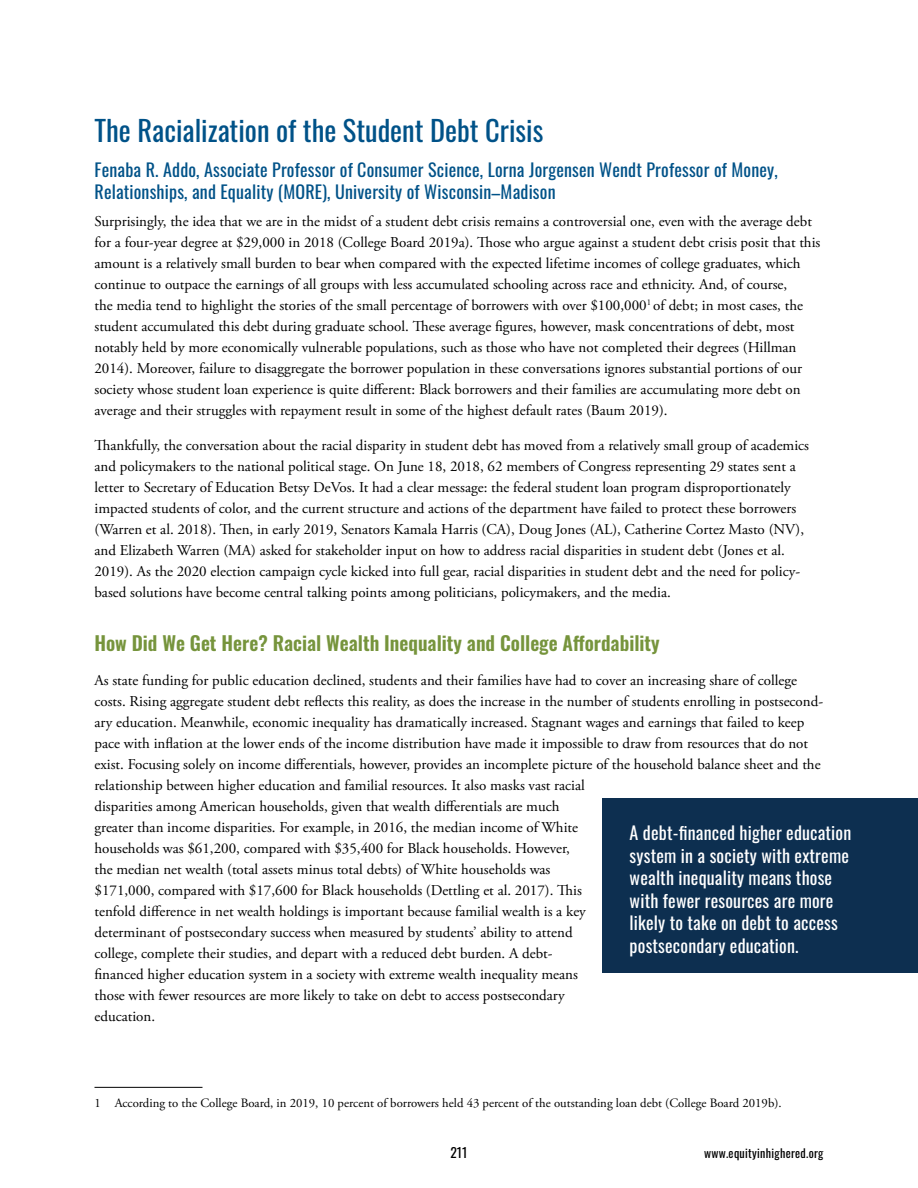
<style>
.page{position:relative;width:918px;height:1188px;background:#fff}
.page>*{position:absolute;margin:0;border:0;box-sizing:border-box;transform-origin:0 0}
.t1{font:28.5px "Oswald";color:#005288}
.t2{font:600 19.5px "Oswald";color:#76943c}
.t3{font:18px/22.5px "Oswald";letter-spacing:.01em;color:#fff}
.t4{font:18px/21.6px "Oswald";letter-spacing:.01em;color:#005288}
.t5{font:15px/21px "Adobe Garamond Pro";color:#000}
.t6{font:13.5px "Oswald";color:#000}
.t7{font:12.75px "Adobe Garamond Pro";color:#000}
.t8{font:12px "Oswald";letter-spacing:.025em;color:#000}
</style>
<div class="page">
<hr style="left:94px;top:1087px;width:108px;height:1px;background:#000">
<div style="left:603px;top:798px;width:315px;height:175px;background:#0d2f50"></div>
<h1 class="t1" style="left:94px;top:105px;width:450px">The Racialization of the Student Debt Crisis</h1>
<p class="t4" style="left:94px;top:157px;width:685px">Fenaba R. Addo, Associate Professor of Consumer Science, Lorna Jorgensen Wendt Professor of Money,<br>Relationships, and Equality (MORE), University of Wisconsin–Madison</p>
<p class="t5" style="left:94px;top:212px;width:727px">Surprisingly, the idea that we are in the midst of a student debt crisis remains a controversial one, even with the average debt for a four-year degree at $29,000 in 2018 (College Board 2019a). Those who argue against a student debt crisis posit that this amount is a relatively small burden to bear when compared with the expected lifetime incomes of college graduates, which continue to outpace the earnings of all groups with less accumulated schooling across race and ethnicity. And, of course,<br>the media tend to highlight the stories of the small percentage of borrowers with over $100,000<sup>1</sup> of debt; in most cases, the student accumulated this debt during graduate school. These average figures, however, mask concentrations of debt, most notably held by more economically vulnerable populations, such as those who have not completed their degrees (Hillman 2014). Moreover, failure to disaggregate the borrower population in these conversations ignores substantial portions of our society whose student loan experience is quite different: Black borrowers and their families are accumulating more debt on average and their struggles with repayment result in some of the highest default rates (Baum 2019).</p>
<p class="t5" style="left:94px;top:435px;width:716px">Thankfully, the conversation about the racial disparity in student debt has moved from a relatively small group of academics and policymakers to the national political stage. On June 18, 2018, 62 members of Congress representing 29 states sent a letter to Secretary of Education Betsy DeVos. It had a clear message: the federal student loan program disproportionately impacted students of color, and the current structure and actions of the department have failed to protect these borrowers (Warren et al. 2018). Then, in early 2019, Senators Kamala Harris (CA), Doug Jones (AL), Catherine Cortez Masto (NV), and Elizabeth Warren (MA) asked for stakeholder input on how to address racial disparities in student debt (Jones et al.<br>2019). As the 2020 election campaign cycle kicked into full gear, racial disparities in student debt and the need for policy&shy;based solutions have become central talking points among politicians, policymakers, and the media.</p>
<h2 class="t2" style="left:94px;top:633px;width:567px">How Did We Get Here? Racial Wealth Inequality and College Affordability</h2>
<p class="t5" style="left:94px;top:671px;width:730px">As state funding for public education declined, students and their families have had to cover an increasing share of college costs. Rising aggregate student debt reflects this reality, as does the increase in the number of students enrolling in postsecond&shy;ary education. Meanwhile, economic inequality has dramatically increased. Stagnant wages and earnings that failed to keep pace with inflation at the lower ends of the income distribution have made it impossible to draw from resources that do not exist. Focusing solely on income differentials, however, provides an incomplete picture of the household balance sheet and the relationship between higher education and familial resources. It also masks vast racial<br>disparities among American households, given that wealth differentials are much<br>greater than income disparities. For example, in 2016, the median income of White<br>households was $61,200, compared with $35,400 for Black households. However,<br>the median net wealth (total assets minus total debts) of White households was<br>$171,000, compared with $17,600 for Black households (Dettling et al. 2017). This<br>tenfold difference in net wealth holdings is important because familial wealth is a key<br>determinant of postsecondary success when measured by students’ ability to attend<br>college, complete their studies, and depart with a reduced debt burden. A debt-<br>financed higher education system in a society with extreme wealth inequality means<br>those with fewer resources are more likely to take on debt to access postsecondary<br>education.</p>
<p class="t3" style="left:630px;top:820px;width:223px">A debt-financed higher education system in a society with extreme wealth inequality means those with fewer resources are more likely to take on debt to access postsecondary education.</p>
<p class="t7" style="left:94px;top:1095px;width:689px">1 According to the College Board, in 2019, 10 percent of borrowers held 43 percent of the outstanding loan debt (College Board 2019b).</p>
<p class="t6" style="left:450px;top:1141px;width:19px">211</p>
<p class="t8" style="left:704px;top:1143px;width:121px">www.equityinhighered.org</p>
</div>
